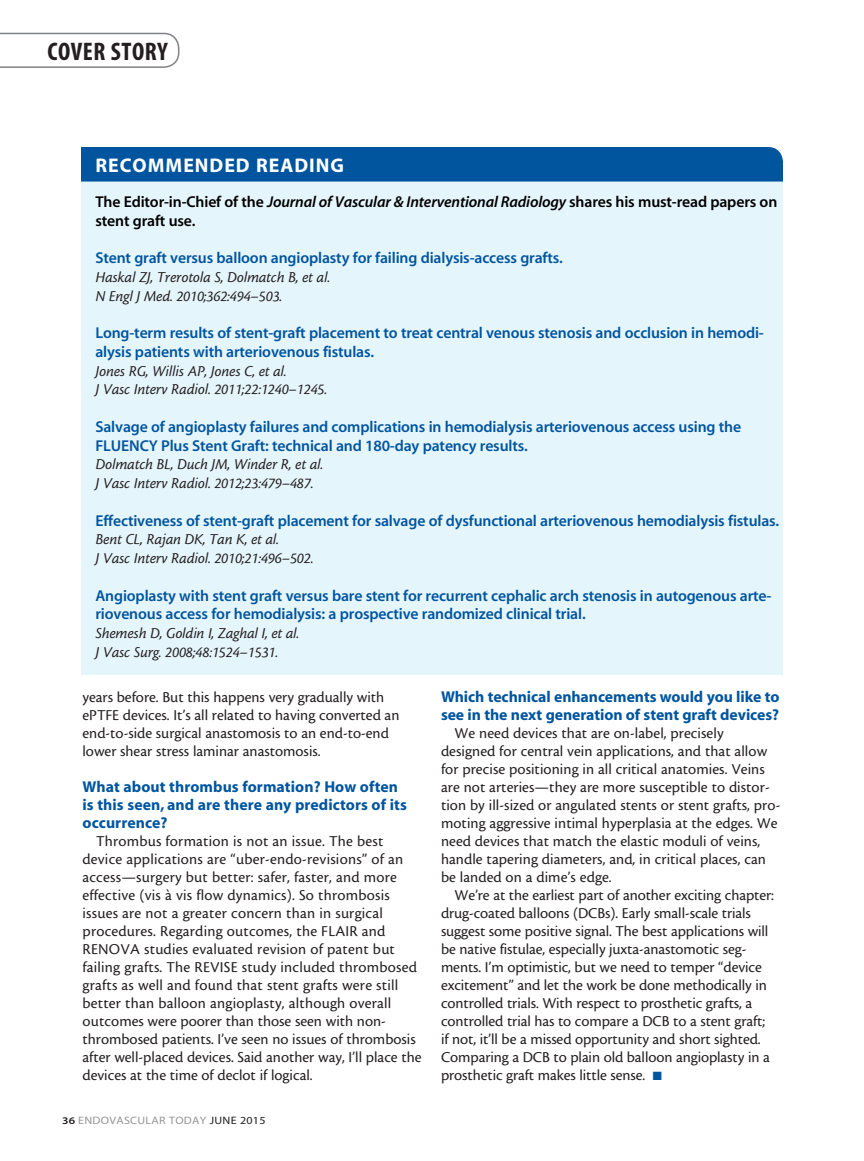
<style>
.page{position:relative;width:864px;height:1161px;background:#fff}
.page>*{position:absolute;margin:0;border:0;box-sizing:border-box;transform-origin:0 0}
.t1{font:25.5px "Myriad MM 700 300";letter-spacing:.02em;color:#231f20}
.subhead{font:19.8px "Myriad MM 700 600";letter-spacing:.05em;color:#fff}
.body{font:15.75px/18px "Cronos MM 408 10";letter-spacing:.005em;color:#231f20}
.body-2{font:15.75px/18.8px "Myriad MM 565 600";letter-spacing:-.01em;color:#01559f}
.body-3{font:15.75px "Cronos MM It 408 10";letter-spacing:-.005em;color:#231f20}
.subhead_question{font:15.75px/18px "Myriad MM 700 600";color:#01559f}
.body-4{font:15.75px/18.8px "Myriad MM 565 600";letter-spacing:-.01em;color:#000}
.t2{font:10.8px "Myriad MM 400 600";letter-spacing:.025em;color:#939598;scale:1.11 1}
.s1{font-family:"Myriad MM It 565 600"}
.s2{font-family:"Myriad MM 565 600";font-size:10.2px;color:#231f20}
.s3{color:#231f20}
.s4{color:#01559f}
</style>
<div class="page">
<svg style="left:0;top:33px;width:179px;height:35px"></svg>
<div style="left:81px;top:173px;width:702px;height:502px;background:#e5f5fc"></div>
<div style="left:81px;top:147px;width:702px;height:35px;background:#01559f"></div>
<h1 class="t1" style="left:48px;top:39px;width:122px">COVER STORY</h1>
<p class="subhead" style="left:95px;top:155px;width:250px">RECOMMENDED READING</p>
<p class="body-4" style="left:95px;top:193px;width:683px">The Editor-in-Chief of the <span class="s1">Journal of Vascular &amp; Interventional Radiology</span> shares his must-read papers on stent graft use.</p>
<p class="body-2" style="left:95px;top:249px;width:469px">Stent graft versus balloon angioplasty for failing dialysis-access grafts.</p>
<p class="body-3" style="left:95px;top:269px;width:236px">Haskal ZJ, Trerotola S, Dolmatch B, et al.</p>
<p class="body-3" style="left:95px;top:287px;width:188px">N Engl J Med. 2010;362:494–503.</p>
<p class="body-2" style="left:95px;top:324px;width:670px">Long-term results of stent-graft placement to treat central venous stenosis and occlusion in hemodi&shy;alysis patients with arteriovenous fistulas.</p>
<p class="body-3" style="left:95px;top:362px;width:193px">Jones RG, Willis AP, Jones C, et al.</p>
<p class="body-3" style="left:95px;top:381px;width:233px">J Vasc Interv Radiol. 2011;22:1240–1245.</p>
<p class="body-2" style="left:95px;top:418px;width:647px">Salvage of angioplasty failures and complications in hemodialysis arteriovenous access using the<br>FLUENCY Plus Stent Graft: technical and 180-day patency results.</p>
<p class="body-3" style="left:95px;top:456px;width:229px">Dolmatch BL, Duch JM, Winder R, et al.</p>
<p class="body-3" style="left:95px;top:475px;width:220px">J Vasc Interv Radiol. 2012;23:479–487.</p>
<p class="body-2" style="left:95px;top:512px;width:685px">Effectiveness of stent-graft placement for salvage of dysfunctional arteriovenous hemodialysis fistulas.</p>
<p class="body-3" style="left:95px;top:531px;width:185px">Bent CL, Rajan DK, Tan K, et al.</p>
<p class="body-3" style="left:95px;top:550px;width:220px">J Vasc Interv Radiol. 2010;21:496–502.</p>
<p class="body-2" style="left:95px;top:587px;width:677px">Angioplasty with stent graft versus bare stent for recurrent cephalic arch stenosis in autogenous arte&shy;riovenous access for hemodialysis: a prospective randomized clinical trial.</p>
<p class="body-3" style="left:95px;top:625px;width:205px">Shemesh D, Goldin I, Zaghal I, et al.</p>
<p class="body-3" style="left:95px;top:644px;width:184px">J Vasc Surg. 2008;48:1524–1531.</p>
<p class="body" style="left:82px;top:688px;width:319px">years before. But this happens very gradually with ePTFE devices. It’s all related to having converted an end-to-side surgical anastomosis to an end-to-end lower shear stress laminar anastomosis.</p>
<p class="subhead_question" style="left:82px;top:779px;width:326px">What about thrombus formation? How often is this seen, and are there any predictors of its occurrence?</p>
<p class="body" style="left:82px;top:832px;width:341px;text-indent:14px">Thrombus formation is not an issue. The best device applications are “uber-endo-revisions” of an access—surgery but better: safer, faster, and more effective (vis à vis flow dynamics). So thrombosis issues are not a greater concern than in surgical procedures. Regarding outcomes, the FLAIR and RENOVA studies evaluated revision of patent but failing grafts. The REVISE study included thrombosed grafts as well and found that stent grafts were still better than balloon angioplasty, although overall outcomes were poorer than those seen with non&shy;thrombosed patients. I’ve seen no issues of thrombosis after well-placed devices. Said another way, I’ll place the devices at the time of declot if logical.</p>
<p class="t2" style="left:62px;top:1115px;width:185px"><span class="s2">36</span> ENDOVASCULAR TODAY <span class="s3">JUNE 2015</span></p>
<p class="subhead_question" style="left:441px;top:689px;width:340px">Which technical enhancements would you like to see in the next generation of stent graft devices?</p>
<p class="body" style="left:441px;top:724px;width:341px;text-indent:14px">We need devices that are on-label, precisely designed for central vein applications, and that allow for precise positioning in all critical anatomies. Veins are not arteries—they are more susceptible to distor&shy;tion by ill-sized or angulated stents or stent grafts, pro&shy;moting aggressive intimal hyperplasia at the edges. We need devices that match the elastic moduli of veins, handle tapering diameters, and, in critical places, can be landed on a dime’s edge.</p>
<p class="body" style="left:441px;top:886px;width:334px;text-indent:14px">We’re at the earliest part of another exciting chapter: drug-coated balloons (DCBs). Early small-scale trials suggest some positive signal. The best applications will be native fistulae, especially juxta-anastomotic seg&shy;ments. I’m optimistic, but we need to temper “device excitement” and let the work be done methodically in controlled trials. With respect to prosthetic grafts, a controlled trial has to compare a DCB to a stent graft; if not, it’ll be a missed opportunity and short sighted.<br>Comparing a DCB to plain old balloon angioplasty in a prosthetic graft makes little sense. <span class="s4">■</span></p>
</div>
